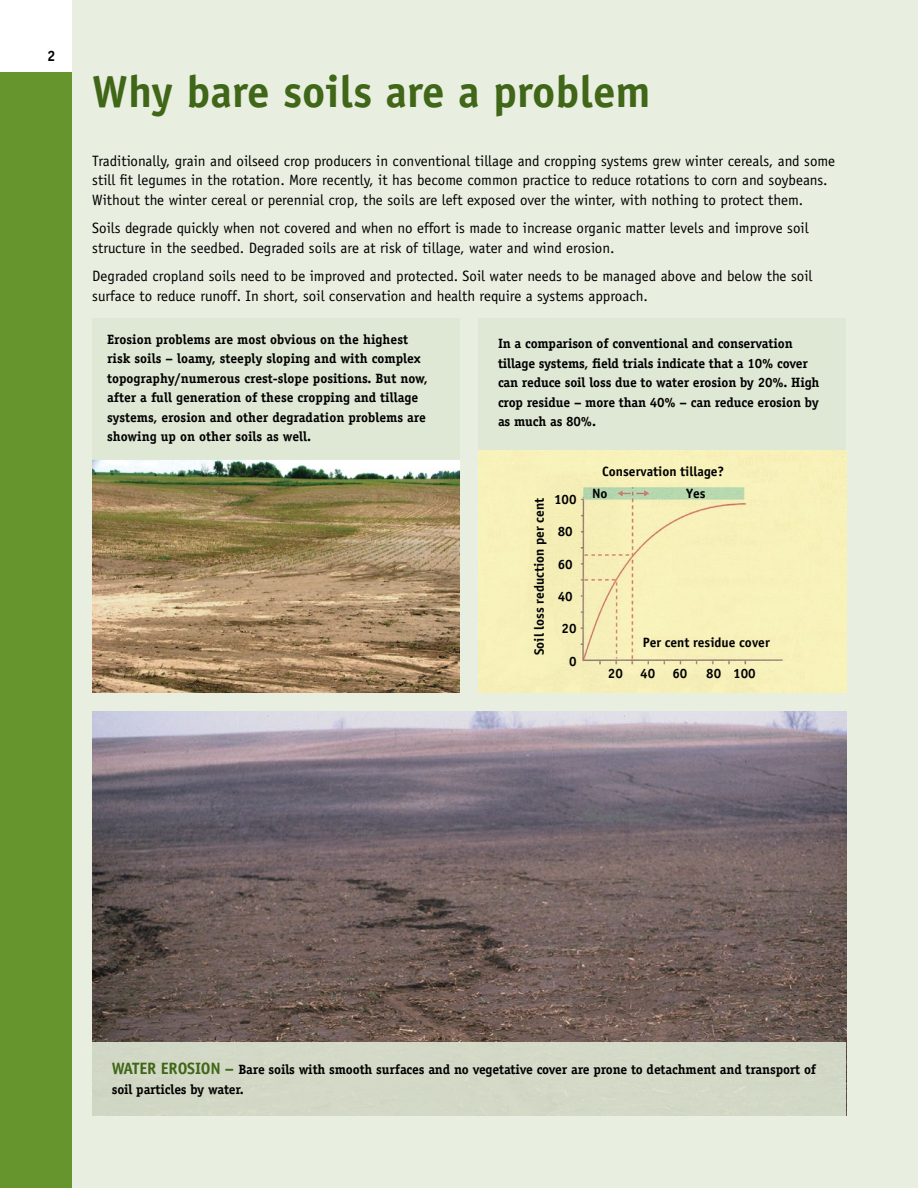
<style>
.page{position:relative;width:918px;height:1188px;background:#fff}
.page>*{position:absolute;margin:0;border:0;box-sizing:border-box;transform-origin:0 0}
.HEADING_1{font:700 45px "Officina Sans";color:#406618}
.body_text__sans{font:15px/19.5px "Officina Sans";color:#000}
.t1{font:700 15px "Officina Sans";color:#000}
.Captions{font:700 13.5px/19.5px "Officina Serif";letter-spacing:-.01em;color:#000}
.t2{font:700 13.5px "Officina Sans";color:#000}
.s1{font-family:"Officina Sans";font-size:16.5px;color:#406618}
</style>
<div class="page">
<div style="left:72px;top:0;width:846px;height:1188px;background:#e8eee0"></div>
<div style="left:0;top:72px;width:72px;height:1116px;background:#66952e"></div>
<img style="left:92px;top:459px;width:368px;height:233px">
<div style="left:92px;top:318px;width:368px;height:141px;background:#dfe8d4"></div>
<img style="left:92px;top:711px;width:754px;height:331px">
<div style="left:92px;top:1042px;width:754px;height:74px;background:#d3d9c6"></div>
<div style="left:478px;top:318px;width:368px;height:133px;background:#dfe8d4"></div>
<div style="left:478px;top:451px;width:368px;height:241px;background:#f7f1b9"></div>
<p class="t1" style="left:47px;top:46px;width:10px">2</p>
<h2 class="HEADING_1" style="left:92px;top:64px;width:560px">Why bare soils are a problem</h2>
<p class="body_text__sans" style="left:92px;top:151px;width:744px">Traditionally, grain and oilseed crop producers in conventional tillage and cropping systems grew winter cereals, and some still fit legumes in the rotation. More recently, it has become common practice to reduce rotations to corn and soybeans.<br>Without the winter cereal or perennial crop, the soils are left exposed over the winter, with nothing to protect them.</p>
<p class="body_text__sans" style="left:92px;top:219px;width:718px">Soils degrade quickly when not covered and when no effort is made to increase organic matter levels and improve soil structure in the seedbed. Degraded soils are at risk of tillage, water and wind erosion.</p>
<p class="body_text__sans" style="left:92px;top:267px;width:722px">Degraded cropland soils need to be improved and protected. Soil water needs to be managed above and below the soil surface to reduce runoff. In short, soil conservation and health require a systems approach.</p>
<p class="Captions" style="left:107px;top:329px;width:322px">Erosion problems are most obvious on the highest risk soils – loamy, steeply sloping and with complex topography/numerous crest-slope positions. But now, after a full generation of these cropping and tillage systems, erosion and other degradation problems are showing up on other soils as well.</p>
<p class="Captions" style="left:498px;top:334px;width:323px">In a comparison of conventional and conservation tillage systems, field trials indicate that a 10% cover can reduce soil loss due to water erosion by 20%. High crop residue – more than 40% – can reduce erosion by as much as 80%.</p>
<p class="t2" style="left:602px;top:463px;width:124px">Conservation tillage?</p>
<p class="t2" style="left:531px;top:655px;width:159px;rotate:-90deg">Soil loss reduction per cent</p>
<p class="t2" style="left:554px;top:491px;width:24px">100</p>
<p class="t2" style="left:558px;top:523px;width:17px">80</p>
<p class="t2" style="left:558px;top:556px;width:17px">60</p>
<p class="t2" style="left:558px;top:588px;width:17px">40</p>
<p class="t2" style="left:562px;top:620px;width:17px">20</p>
<p class="t2" style="left:569px;top:653px;width:9px">0</p>
<p class="t2" style="left:592px;top:485px;width:17px">No</p>
<p class="t2" style="left:608px;top:665px;width:17px">20</p>
<p class="t2" style="left:686px;top:485px;width:21px">Yes</p>
<p class="t2" style="left:643px;top:634px;width:129px">Per cent residue cover</p>
<p class="t2" style="left:640px;top:665px;width:17px">40</p>
<p class="t2" style="left:672px;top:665px;width:17px">60</p>
<p class="t2" style="left:706px;top:665px;width:51px">80 100</p>
<p class="Captions" style="left:112px;top:1060px;width:706px"><span class="s1">WATER EROSION –</span> Bare soils with smooth surfaces and no vegetative cover are prone to detachment and transport of soil particles by water.</p>
</div>
